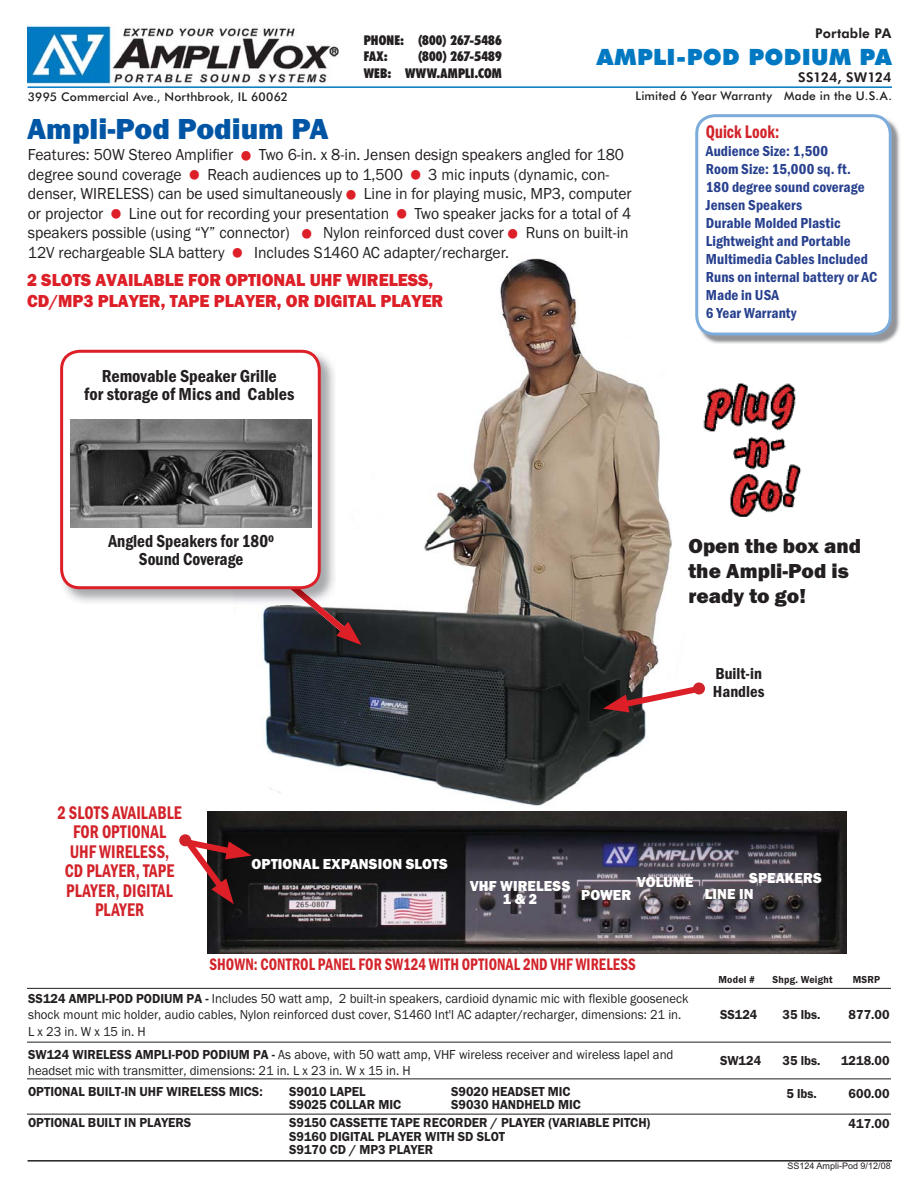
<style>
.page{position:relative;width:918px;height:1188px;background:#fff}
.page>*{position:absolute;margin:0;border:0;box-sizing:border-box;transform-origin:0 0}
.t1{font:800 30px "Franklin Gothic";color:#0055a4}
.t2{font:900 22.5px "Futura BT";letter-spacing:.005em;color:#0079c2}
.t3{font:800 21px/25.2px "Franklin Gothic";color:#231f20}
.t4{font:600 condensed 18.9px/19.5px "Franklin Gothic";letter-spacing:.005em;color:#d2232a;text-align:center;scale:.87 1}
.t5{font:800 18px/21px "Franklin Gothic";color:#dd1f28;scale:.95 1}
.t6{font:600 condensed 18px/18px "Franklin Gothic";color:#231f20;text-align:center}
.t7{font:600 condensed 18px/18px "Franklin Gothic";color:#231f20;text-align:center;scale:.95 1}
.t8{font:600 condensed 17.25px "Franklin Gothic";letter-spacing:.01em;color:#d2232a;scale:.87 1}
.t9{font:16.5px/19.5px "Franklin Gothic";color:#231f20;scale:.95 1}
.t10{font:600 condensed 16.5px/18px "Franklin Gothic";color:#231f20}
.t11{font:600 condensed 15px/18px "Franklin Gothic";letter-spacing:.005em;color:#27408e}
.t12{font:800 15px/13.5px "Franklin Gothic";letter-spacing:.01em;color:#fff;text-align:center;scale:.95 1}
.t13{font:13.5px/16.5px "Franklin Gothic";color:#231f20;scale:.95 1}
.t14{font:600 13.5px/13.5px "Franklin Gothic";color:#231f20;scale:.95 1}
.t15{font:900 condensed 13.5px/16.5px "Futura BT";letter-spacing:.015em;color:#231f20}
.t16{font:800 13.5px "Futura BT";letter-spacing:.01em;color:#231f20}
.t17{font:500 12px "Futura BT";letter-spacing:.015em;color:#231f20}
.t18{font:600 10.5px "Franklin Gothic";letter-spacing:.02em;color:#231f20;scale:.95 1}
.t19{font:9px "Arial";color:#231f20}
.s1{color:#dd1f28}
.s2{font-weight:600}
</style>
<div class="page">
<img style="left:257px;top:258px;width:415px;height:548px">
<img style="left:27px;top:24px;width:312px;height:60px">
<hr style="left:28px;top:86px;width:864px;height:2px;background:#0079c2">
<svg style="left:603px;top:681px;width:102px;height:32px"></svg>
<hr style="left:27px;top:988px;width:864px;height:1px;background:#231f20">
<hr style="left:27px;top:1114px;width:864px;height:1px;background:#231f20">
<hr style="left:27px;top:1042px;width:864px;height:1px;background:#231f20">
<hr style="left:27px;top:1079px;width:864px;height:1px;background:#231f20">
<hr style="left:28px;top:1160px;width:864px;height:2px;background:#231f20">
<svg style="left:264px;top:562px;width:98px;height:83px"></svg>
<img style="left:699px;top:118px;width:201px;height:226px">
<div style="left:697px;top:116px;width:193px;height:218px;background:#fff;border-radius:18px"></div>
<div style="left:695px;top:114px;width:197px;height:222px;border:3px solid #7bacdc;border-radius:18px"></div>
<img style="left:207px;top:812px;width:639px;height:142px">
<svg style="left:179px;top:832px;width:73px;height:72px"></svg>
<div style="left:693px;top:683px;width:12px;height:12px;background:#d2232a;border-radius:50%"></div>
<div style="left:179px;top:834px;width:12px;height:12px;background:#d2232a;border-radius:50%"></div>
<img style="left:60px;top:349px;width:276px;height:256px">
<img style="left:264px;top:579px;width:55px;height:26px">
<div style="left:62px;top:351px;width:257px;height:237px;background:#fff;border-radius:18px"></div>
<div style="left:60px;top:350px;width:261px;height:239px;border:3px solid #dd1f28;border-radius:18px"></div>
<img style="left:71px;top:420px;width:241px;height:108px">
<img style="left:703px;top:383px;width:99px;height:134px">
<p class="t15" style="left:364px;top:33px;width:139px">PHONE: (800) 267-5486<br>FAX:</p>
<p class="t15" style="left:364px;top:49px;width:139px;text-align:right">(800) 267-5489<br>WEB: WWW.AMPLI.COM</p>
<p class="t16" style="left:815px;top:29px;width:78px">Portable PA</p>
<h2 class="t2" style="left:597px;top:49px;width:296px">AMPLI-POD PODIUM PA</h2>
<p class="t16" style="left:798px;top:72px;width:95px">SS124, SW124</p>
<p class="t17" style="left:28px;top:90px;width:262px">3995 Commercial Ave., Northbrook, IL 60062</p>
<p class="t17" style="left:636px;top:89px;width:258px">Limited 6 Year Warranty Made in the U.S.A.</p>
<h1 class="t1" style="left:27px;top:118px;width:303px">Ampli-Pod Podium PA</h1>
<p class="t9" style="left:28px;top:147px;width:637px">Features: 50W Stereo Amplifier <span class="s1">●</span> Two 6-in. x 8-in. Jensen design speakers angled for 180 degree sound coverage <span class="s1">●</span> Reach audiences up to 1,500 <span class="s1">●</span> 3 mic inputs (dynamic, con&shy;denser, WIRELESS) can be used simultaneously <span class="s1">●</span> Line in for playing music, MP3, computer or projector <span class="s1">●</span> Line out for recording your presentation <span class="s1">●</span> Two speaker jacks for a total of 4 speakers possible (using “Y” connector) <span class="s1">●</span> Nylon reinforced dust cover <span class="s1">●</span> Runs on built-in 12V rechargeable SLA battery <span class="s1">●</span> Includes S1460 AC adapter/recharger.</p>
<p class="t5" style="left:27px;top:271px;width:440px">2 SLOTS AVAILABLE FOR OPTIONAL UHF WIRELESS,<br>CD/MP3 PLAYER, TAPE PLAYER, OR DIGITAL PLAYER</p>
<p class="t6" style="left:84px;top:369px;width:212px">Removable Speaker Grille<br>for storage of Mics and Cables</p>
<p class="t7" style="left:108px;top:533px;width:176px">Angled Speakers for 180<sup>o<br></sup>Sound Coverage</p>
<p class="t4" style="left:706px;top:123px;width:86px">Quick Look:</p>
<p class="t11" style="left:706px;top:143px;width:173px">Audience Size: 1,500<br>Room Size: 15,000 sq. ft.<br>180 degree sound coverage<br>Jensen Speakers<br>Durable Molded Plastic<br>Lightweight and Portable<br>Multimedia Cables Included<br>Runs on internal battery or AC<br>Made in USA<br>6 Year Warranty</p>
<p class="t3" style="left:689px;top:535px;width:174px">Open the box and the Ampli-Pod is ready to go!</p>
<p class="t10" style="left:713px;top:666px;width:53px">Built-in<br>Handles</p>
<p class="t4" style="left:57px;top:805px;width:144px">2 SLOTS AVAILABLE<br>FOR OPTIONAL<br>UHF WIRELESS,<br>CD PLAYER, TAPE<br>PLAYER, DIGITAL<br>PLAYER</p>
<p class="t12" style="left:252px;top:858px;width:208px">OPTIONAL EXPANSION SLOTS</p>
<p class="t12" style="left:637px;top:876px;width:61px">VOLUME</p>
<p class="t12" style="left:470px;top:880px;width:107px">VHF WIRELESS<br>1 &amp; 2</p>
<p class="t12" style="left:581px;top:889px;width:54px">POWER</p>
<p class="t12" style="left:749px;top:872px;width:78px">SPEAKERS</p>
<p class="t12" style="left:705px;top:888px;width:53px">LINE IN</p>
<p class="t8" style="left:210px;top:958px;width:492px">SHOWN: CONTROL PANEL FOR SW124 WITH OPTIONAL 2ND VHF WIRELESS</p>
<p class="t13" style="left:28px;top:991px;width:697px"><span class="s2">SS124 AMPLI-POD PODIUM PA -</span> Includes 50 watt amp, 2 built-in speakers, cardioid dynamic mic with flexible gooseneck shock mount mic holder, audio cables, Nylon reinforced dust cover, S1460 Int'l AC adapter/recharger, dimensions: 21 in.<br>L x 23 in. W x 15 in. H</p>
<p class="t13" style="left:28px;top:1047px;width:681px"><span class="s2">SW124 WIRELESS AMPLI-POD PODIUM PA -</span> As above, with 50 watt amp, VHF wireless receiver and wireless lapel and headset mic with transmitter, dimensions: 21 in. L x 23 in. W x 15 in. H</p>
<p class="t14" style="left:28px;top:1085px;width:248px">OPTIONAL BUILT-IN UHF WIRELESS MICS:</p>
<p class="t14" style="left:289px;top:1085px;width:82px">S9010 LAPEL</p>
<p class="t14" style="left:451px;top:1085px;width:127px">S9020 HEADSET MIC</p>
<p class="t14" style="left:289px;top:1099px;width:119px">S9025 COLLAR MIC</p>
<p class="t14" style="left:451px;top:1099px;width:138px">S9030 HANDHELD MIC</p>
<p class="t14" style="left:28px;top:1117px;width:173px">OPTIONAL BUILT IN PLAYERS</p>
<p class="t14" style="left:289px;top:1117px;width:382px">S9150 CASSETTE TAPE RECORDER / PLAYER (VARIABLE PITCH)<br>S9160 DIGITAL PLAYER WITH SD SLOT<br>S9170 CD / MP3 PLAYER</p>
<p class="t18" style="left:719px;top:976px;width:40px">Model #</p>
<p class="t18" style="left:773px;top:976px;width:65px">Shpg. Weight</p>
<p class="t18" style="left:853px;top:976px;width:30px">MSRP</p>
<p class="t14" style="left:720px;top:1009px;width:41px">SS124</p>
<p class="t14" style="left:783px;top:1009px;width:41px">35 lbs.</p>
<p class="t14" style="left:849px;top:1009px;width:45px">877.00</p>
<p class="t14" style="left:720px;top:1054px;width:45px">SW124</p>
<p class="t14" style="left:783px;top:1054px;width:41px">35 lbs.</p>
<p class="t14" style="left:841px;top:1054px;width:52px">1218.00</p>
<p class="t14" style="left:786px;top:1087px;width:34px">5 lbs.</p>
<p class="t14" style="left:849px;top:1087px;width:45px">600.00</p>
<p class="t14" style="left:849px;top:1118px;width:45px">417.00</p>
<p class="t19" style="left:788px;top:1161px;width:105px">SS124 Ampli-Pod 9/12/08</p>
</div>
